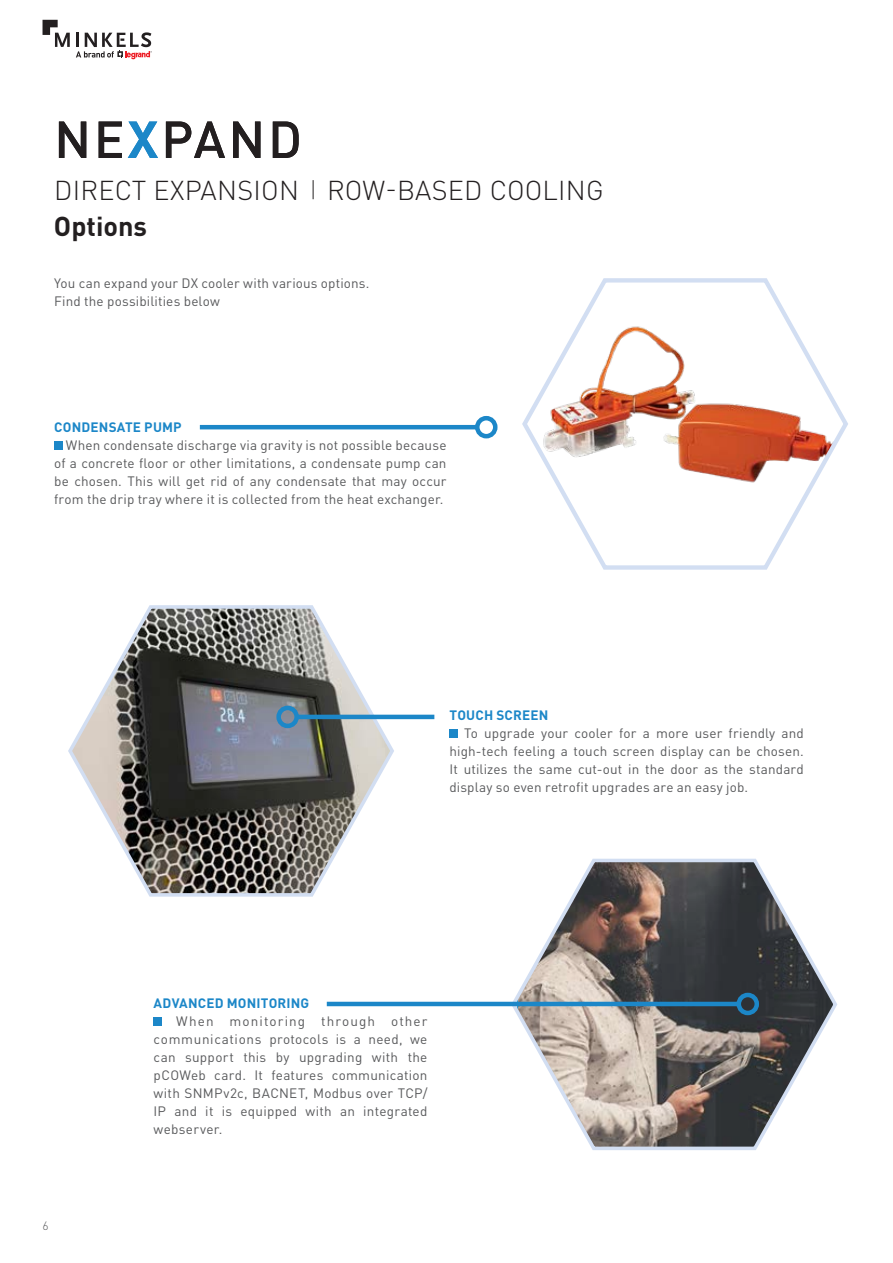
<style>
.page{position:relative;width:893px;height:1263px;background:#fff}
.page>*{position:absolute;margin:0;border:0;box-sizing:border-box;transform-origin:0 0}
.t1{font:500 51.15px "DIN Pro";letter-spacing:.055em;color:#231f20}
.t2{font:300 27px "DIN Pro";letter-spacing:.01em;color:#231f20}
.t3{font:700 27px "DIN Pro";color:#231f20}
.t4{font:13.5px/18px "DIN Pro";letter-spacing:.015em;color:#58595b;text-align:justify}
.t5{font:700 13.5px "DIN Pro";letter-spacing:.015em;color:#1c87c8}
.t6{font:300 12px "DIN Pro";color:#58595b}
.s1{font-weight:700;color:#1c87c8}
</style>
<div class="page">
<svg style="left:43px;top:20px;width:27px;height:27px"></svg>
<svg style="left:76px;top:32px;width:76px;height:27px"></svg>
<svg style="left:313px;top:180px;width:1px;height:19px"></svg>
<svg style="left:509px;top:858px;width:329px;height:292px"></svg>
<svg style="left:68px;top:605px;width:328px;height:292px"></svg>
<div style="left:449px;top:729px;width:9px;height:9px;background:#1c87c8"></div>
<hr style="left:297px;top:715px;width:137px;height:4px;background:#1c87c8">
<div style="left:276px;top:706px;width:23px;height:22px;border:4px solid #1c87c8;border-radius:50%"></div>
<div style="left:154px;top:1017px;width:8px;height:9px;background:#1c87c8"></div>
<hr style="left:327px;top:1002px;width:412px;height:4px;background:#1c87c8">
<div style="left:736px;top:993px;width:23px;height:22px;border:4px solid #1c87c8;border-radius:50%"></div>
<svg style="left:522px;top:278px;width:326px;height:292px"></svg>
<div style="left:54px;top:441px;width:9px;height:9px;background:#1c87c8"></div>
<hr style="left:200px;top:425px;width:277px;height:4px;background:#1c87c8">
<div style="left:475px;top:416px;width:22px;height:22px;border:4px solid #1c87c8;border-radius:50%"></div>
<h1 class="t1" style="left:54px;top:98px;width:249px">NE<span class="s1">X</span>PAND</h1>
<h2 class="t2" style="left:54px;top:169px;width:551px">DIRECT EXPANSION ROW-BASED COOLING</h2>
<h2 class="t3" style="left:54px;top:203px;width:95px">Options</h2>
<p class="t4" style="left:54px;top:273px;width:317px">You can expand your DX cooler with various options.<br>Find the possibilities below</p>
<p class="t5" style="left:54px;top:416px;width:129px">CONDENSATE PUMP</p>
<p class="t4" style="left:54px;top:435px;width:394px;text-indent:12px">When condensate discharge via gravity is not possible because of a concrete floor or other limitations, a condensate pump can be chosen. This will get rid of any condensate that may occur from the drip tray where it is collected from the heat exchanger.</p>
<p class="t6" style="left:43px;top:1216px;width:8px">6</p>
<p class="t5" style="left:449px;top:704px;width:100px">TOUCH SCREEN</p>
<p class="t4" style="left:449px;top:723px;width:356px;text-indent:15px">To upgrade your cooler for a more user friendly and high-tech feeling a touch screen display can be chosen.<br>It utilizes the same cut-out in the door as the standard display so even retrofit upgrades are an easy job.</p>
<p class="t5" style="left:154px;top:992px;width:157px">ADVANCED MONITORING</p>
<p class="t4" style="left:154px;top:1011px;width:275px;text-indent:23px">When monitoring through other communications protocols is a need, we can support this by upgrading with the pCOWeb card. It features communication with SNMPv2c, BACNET, Modbus over TCP/ IP and it is equipped with an integrated webserver.</p>
</div>
